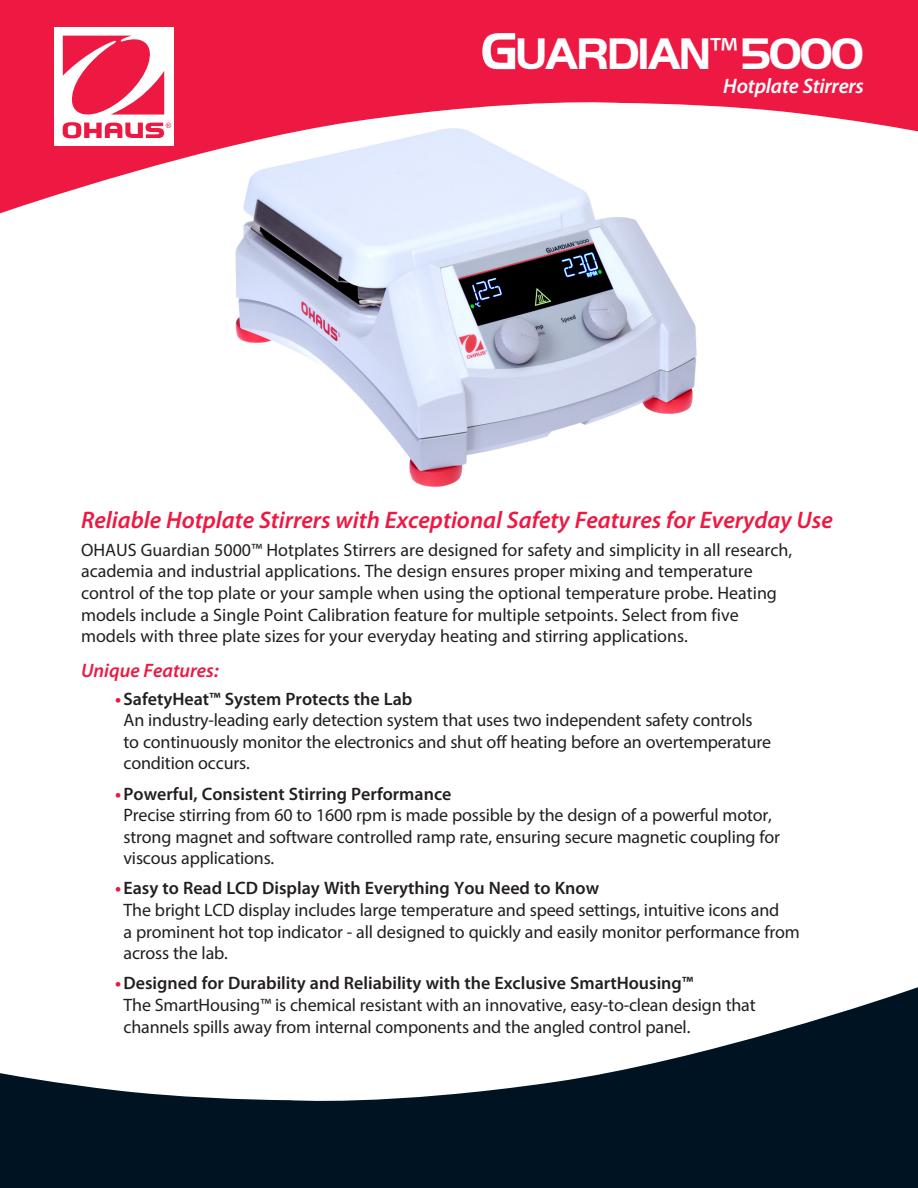
<style>
.page{position:relative;width:918px;height:1188px;background:#fff}
.page>*{position:absolute;margin:0;border:0;box-sizing:border-box;transform-origin:0 0}
.Cover_Product_Name{font:700 45.9px "Handel Got D";letter-spacing:-.05em;color:#fff}
.Cover_Headline_Text{font:italic 600 24px "Myriad Pro";color:#ed1943}
.Cover_Product_Sub_Ti{font:italic 600 21px "Myriad Pro";letter-spacing:-.01em;color:#fff}
.Cover_Standard_Featu{font:italic 600 19.5px "Myriad Pro";color:#ed1943}
.Cover_Copy_Text{font:18px/21.6px "Myriad Pro";letter-spacing:-.01em;color:#231f20}
.s1{font-size:54px}
.s2{font-family:"Myriad Pro";font-weight:400}
.s3{font-weight:700;color:#ed1943}
.s4{font-weight:600}
</style>
<div class="page">
<img style="left:235px;top:222px;width:462px;height:265px">
<svg style="left:0;top:0;width:918px;height:222px;fill:#ed1943"></svg>
<div style="left:54px;top:27px;width:120px;height:119px;background:#fff"></div>
<svg style="left:63px;top:36px;width:108px;height:102px"></svg>
<svg style="left:0;top:987px;width:918px;height:201px;fill:#001322"></svg>
<p class="Cover_Product_Name" style="left:481px;top:28px;width:385px"><span class="s1">G</span>UARDIAN<span class="s2">™</span>5000</p>
<p class="Cover_Product_Sub_Ti" style="left:723px;top:73px;width:142px">Hotplate Stirrers</p>
<p class="Cover_Headline_Text" style="left:81px;top:504px;width:754px">Reliable Hotplate Stirrers with Exceptional Safety Features for Everyday Use</p>
<p class="Cover_Copy_Text" style="left:81px;top:539px;width:713px">OHAUS Guardian 5000™ Hotplates Stirrers are designed for safety and simplicity in all research, academia and industrial applications. The design ensures proper mixing and temperature control of the top plate or your sample when using the optional temperature probe. Heating models include a Single Point Calibration feature for multiple setpoints. Select from five models with three plate sizes for your everyday heating and stirring applications.</p>
<p class="Cover_Standard_Featu" style="left:81px;top:658px;width:139px">Unique Features:</p>
<p class="Cover_Copy_Text" style="left:124px;top:688px;width:649px;text-indent:-9px"><span class="s3">•</span> <span class="s4">SafetyHeat™ System Protects the Lab<br></span>An industry-leading early detection system that uses two independent safety controls to continuously monitor the electronics and shut off heating before an overtemperature condition occurs.</p>
<p class="Cover_Copy_Text" style="left:124px;top:782px;width:658px;text-indent:-9px"><span class="s3">•</span><span class="s4">Powerful, Consistent Stirring Performance<br></span>Precise stirring from 60 to 1600 rpm is made possible by the design of a powerful motor, strong magnet and software controlled ramp rate, ensuring secure magnetic coupling for viscous applications.</p>
<p class="Cover_Copy_Text" style="left:124px;top:877px;width:678px;text-indent:-9px"><span class="s3">•</span> <span class="s4">Easy to Read LCD Display With Everything You Need to Know<br></span>The bright LCD display includes large temperature and speed settings, intuitive icons and<br>a prominent hot top indicator - all designed to quickly and easily monitor performance from across the lab.</p>
<p class="Cover_Copy_Text" style="left:124px;top:972px;width:634px;text-indent:-9px"><span class="s3">•</span><span class="s4">Designed for Durability and Reliability with the Exclusive SmartHousing™<br></span>The SmartHousing™ is chemical resistant with an innovative, easy-to-clean design that channels spills away from internal components and the angled control panel.</p>
</div>
